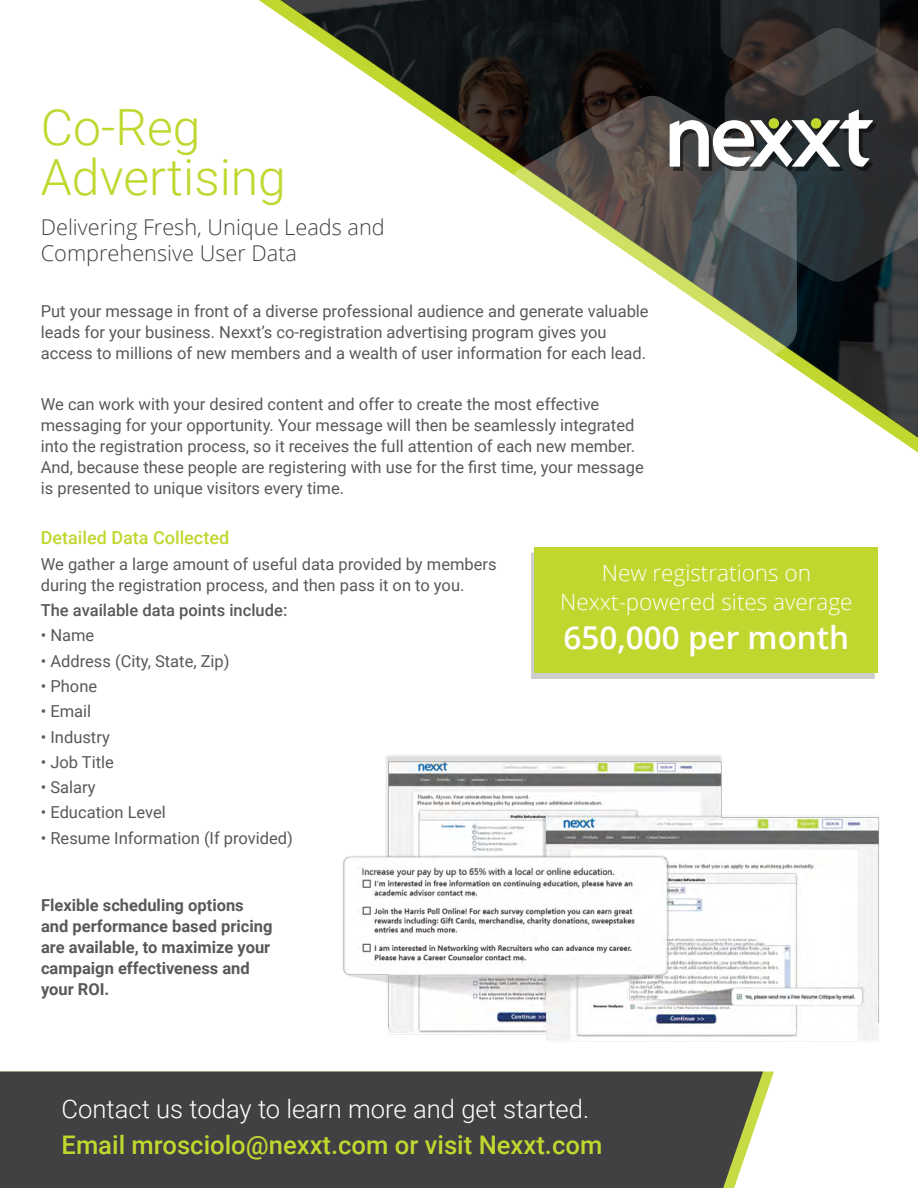
<style>
.page{position:relative;width:918px;height:1188px;background:#fff}
.page>*{position:absolute;margin:0;border:0;box-sizing:border-box;transform-origin:0 0}
.t1{font:300 49.95px/49.9px "Roboto";color:#c1d72f}
.t2{font:600 31.5px "Open Sans";color:#fff}
.t3{font:500 25.65px "Roboto";color:#c1d72f}
.t4{font:300 25.65px "Roboto";color:#fff}
.t5{font:300 22.5px/29.4px "Open Sans";color:#fff;text-align:center}
.t6{font:300 21.75px/26.1px "Open Sans";color:#414042}
.t7{font:500 18px "Roboto";color:#c1d72f}
.t8{font:16.5px/21px "Roboto";color:#58595b}
.t9{font:700 16.5px/21px "Roboto";color:#58595b}
.t10{font:500 16.5px "Roboto";color:#58595b}
</style>
<div class="page">
<div style="left:0;top:1072px;width:763px;height:116px;background:#414042"></div>
<svg style="left:261px;top:0;width:657px;height:447px"></svg>
<svg style="left:509px;top:95px;width:288px;height:326px"></svg>
<svg style="left:725px;top:28px;width:193px;height:254px;background:#383e41"></svg>
<svg style="left:720px;top:0;width:160px;height:96px;background:#32302f"></svg>
<div style="left:673px;top:113px;width:204px;height:58px;background:#000;opacity:.5"></div>
<svg style="left:670px;top:110px;width:203px;height:57px"></svg>
<div style="left:811px;top:118px;width:10px;height:11px;background:#c1d72f;border-radius:50%"></div>
<div style="left:769px;top:118px;width:10px;height:11px;background:#c1d72f;border-radius:50%"></div>
<div style="left:531px;top:552px;width:343px;height:127px;background:#cdcdcd"></div>
<div style="left:535px;top:548px;width:343px;height:125px;background:#c1d72f"></div>
<img style="left:342px;top:755px;width:537px;height:287px">
<h1 class="t1" style="left:41px;top:101px;width:247px">Co-Reg<br>Advertising</h1>
<h3 class="t6" style="left:41px;top:213px;width:346px">Delivering Fresh, Unique Leads and<br>Comprehensive User Data</h3>
<p class="t8" style="left:41px;top:300px;width:609px">Put your message in front of a diverse professional audience and generate valuable leads for your business. Nexxt’s co-registration advertising program gives you access to millions of new members and a wealth of user information for each lead.</p>
<p class="t8" style="left:41px;top:393px;width:605px">We can work with your desired content and offer to create the most effective messaging for your opportunity. Your message will then be seamlessly integrated into the registration process, so it receives the full attention of each new member.<br>And, because these people are registering with use for the first time, your message is presented to unique visitors every time.</p>
<p class="t7" style="left:41px;top:525px;width:190px">Detailed Data Collected</p>
<p class="t8" style="left:41px;top:553px;width:457px">We gather a large amount of useful data provided by members during the registration process, and then pass it on to you.</p>
<p class="t10" style="left:41px;top:598px;width:248px">The available data points include:</p>
<p class="t8" style="left:41px;top:624px;width:55px">• Name</p>
<p class="t8" style="left:41px;top:650px;width:190px">• Address (City, State, Zip)</p>
<p class="t8" style="left:41px;top:675px;width:58px">• Phone</p>
<p class="t8" style="left:41px;top:700px;width:52px">• Email</p>
<p class="t8" style="left:41px;top:726px;width:71px">• Industry</p>
<p class="t8" style="left:41px;top:751px;width:75px">• Job Title</p>
<p class="t8" style="left:41px;top:776px;width:56px">• Salary</p>
<p class="t8" style="left:41px;top:802px;width:127px">• Education Level</p>
<p class="t8" style="left:41px;top:827px;width:254px">• Resume Information (If provided)</p>
<h3 class="t5" style="left:560px;top:557px;width:294px">New registrations on<br>Nexxt-powered sites average</h3>
<h2 class="t2" style="left:564px;top:615px;width:287px">650,000 per month</h2>
<p class="t9" style="left:41px;top:894px;width:233px">Flexible scheduling options and performance based pricing are available, to maximize your campaign effectiveness and your ROI.</p>
<h3 class="t4" style="left:62px;top:1090px;width:529px">Contact us today to learn more and get started.</h3>
<h3 class="t3" style="left:62px;top:1127px;width:542px">Email mrosciolo@nexxt.com or visit Nexxt.com</h3>
</div>
